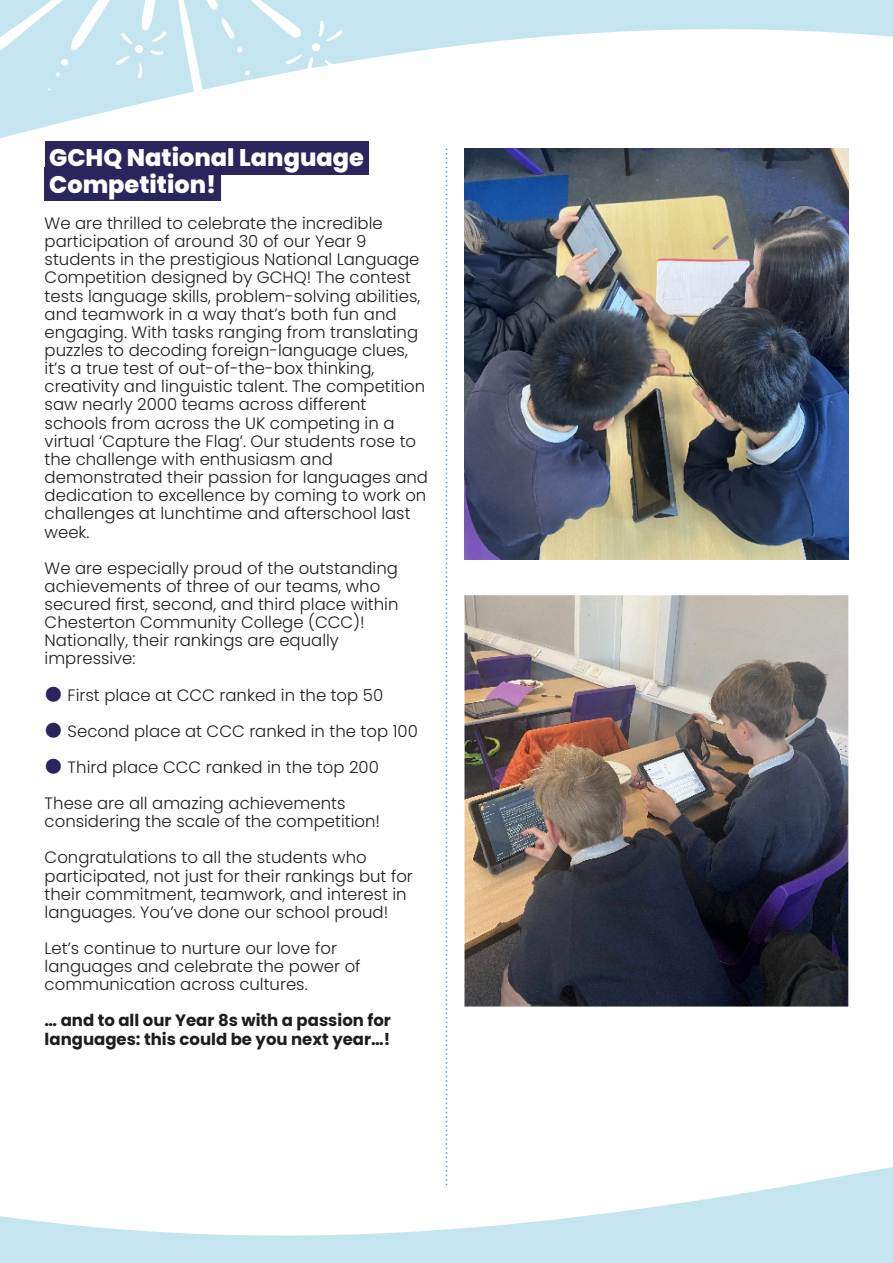
<style>
.page{position:relative;width:893px;height:1263px;background:#fff}
.page>*{position:absolute;margin:0;border:0;box-sizing:border-box;transform-origin:0 0}
.t1{font:800 24px/26.4px "Poppins";color:#fff}
.t2{font:300 16.5px/18.1px "Poppins";color:#1d1d1b}
.t3{font:700 16.5px/18.1px "Poppins";color:#1d1d1b}
</style>
<div class="page">
<svg style="left:0;top:0;width:893px;height:159px"></svg>
<svg style="left:0;top:1157px;width:893px;height:106px"></svg>
<svg style="left:0;top:0;width:420px;height:134px;fill:#c4e5f0"></svg>
<svg style="left:446px;top:149px;width:1px;height:1039px"></svg>
<div style="left:45px;top:141px;width:323px;height:34px;background:#2a265d"></div>
<div style="left:45px;top:168px;width:176px;height:33px;background:#2a265d"></div>
<img style="left:464px;top:149px;width:384px;height:411px">
<img style="left:464px;top:595px;width:385px;height:412px">
<h1 class="t1" style="left:49px;top:145px;width:316px">GCHQ National Language<br>Competition!</h1>
<p class="t2" style="left:45px;top:214px;width:385px">We are thrilled to celebrate the incredible participation of around 30 of our Year 9 students in the prestigious National Language Competition designed by GCHQ! The contest tests language skills, problem-solving abilities, and teamwork in a way that’s both fun and engaging. With tasks ranging from translating puzzles to decoding foreign-language clues, it’s a true test of out-of-the-box thinking, creativity and linguistic talent. The competition saw nearly 2000 teams across different schools from across the UK competing in a virtual ‘Capture the Flag’. Our students rose to the challenge with enthusiasm and demonstrated their passion for languages and dedication to excellence by coming to work on challenges at lunchtime and afterschool last week.</p>
<p class="t2" style="left:45px;top:559px;width:355px">We are especially proud of the outstanding achievements of three of our teams, who secured first, second, and third place within Chesterton Community College (CCC)!<br>Nationally, their rankings are equally impressive:</p>
<p class="t2" style="left:68px;top:686px;width:317px">First place at CCC ranked in the top 50</p>
<p class="t2" style="left:68px;top:722px;width:352px">Second place at CCC ranked in the top 100</p>
<p class="t2" style="left:68px;top:758px;width:313px">Third place CCC ranked in the top 200</p>
<p class="t2" style="left:45px;top:794px;width:302px">These are all amazing achievements</p>
<p class="t2" style="left:45px;top:803px;width:337px;line-height:36.2px">considering the scale of the competition!<br>Congratulations to all the students who</p>
<p class="t2" style="left:45px;top:867px;width:370px">participated, not just for their rankings but for their commitment, teamwork, and interest in languages. You’ve done our school proud!</p>
<p class="t2" style="left:45px;top:939px;width:317px">Let’s continue to nurture our love for languages and celebrate the power of communication across cultures.</p>
<p class="t3" style="left:45px;top:1011px;width:348px">… and to all our Year 8s with a passion for languages: this could be you next year…!</p>
</div>
